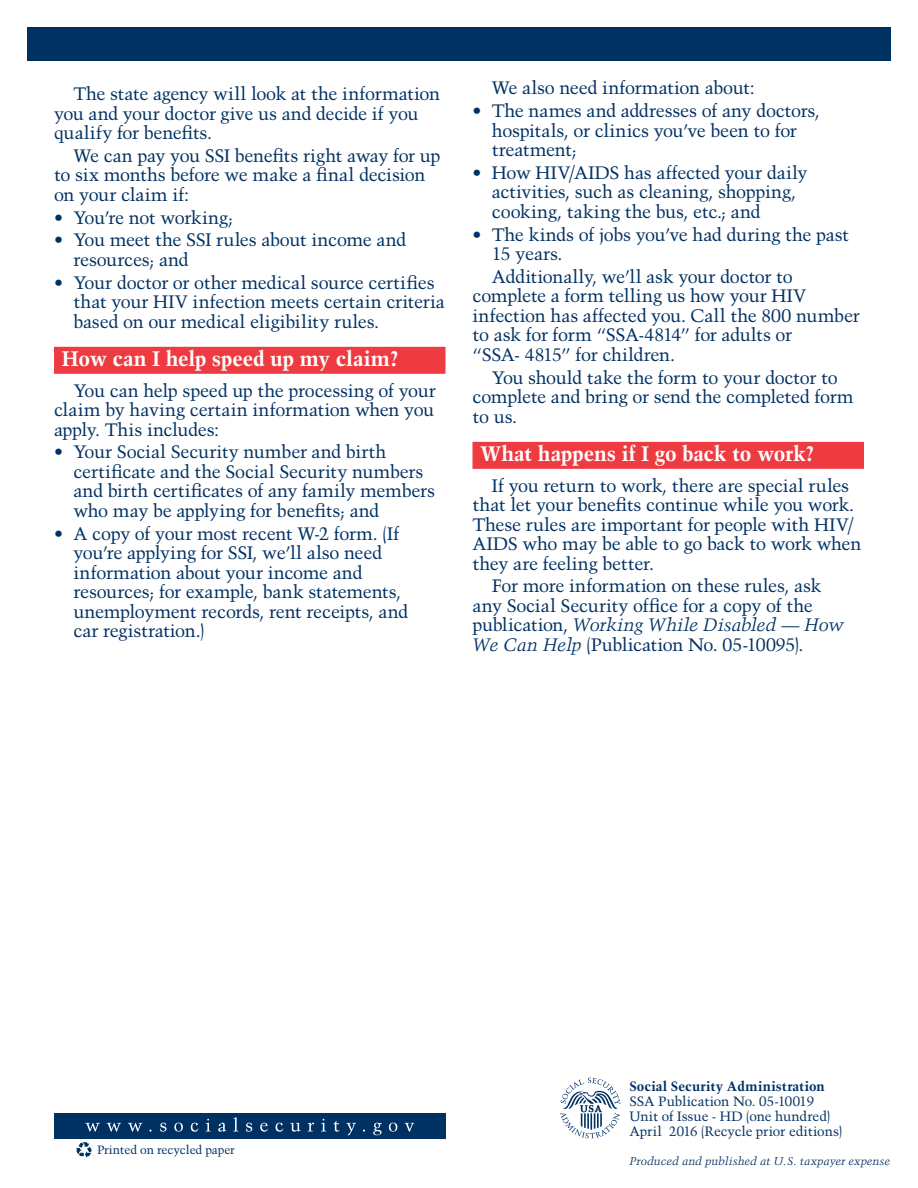
<style>
.page{position:relative;width:918px;height:1188px;background:#fff}
.page>*{position:absolute;margin:0;border:0;box-sizing:border-box;transform-origin:0 0}
.H1-1{font:700 21px "Trump Mediaeval";letter-spacing:-.01em;color:#fff}
.Paragraph{font:18px/19.5px "Trump Mediaeval";letter-spacing:-.015em;color:#003163}
.Pub_Info{font:13.5px "Trump Mediaeval";letter-spacing:-.01em;color:#003163}
.Pub_Info-2{font:700 13.5px "Trump Mediaeval";letter-spacing:.01em;color:#003163}
.t1{font:12px "Trump Mediaeval";letter-spacing:-.01em;color:#003163}
.t2{font:italic 11.25px "Trump Mediaeval";color:#003163}
.s1{font-style:italic}
</style>
<div class="page">
<div style="left:27px;top:27px;width:864px;height:34px;background:#003163"></div>
<div style="left:54px;top:1114px;width:392px;height:25px;background:#003163"></div>
<svg style="left:85px;top:1117px;width:329px;height:19px"></svg>
<div style="left:54px;top:347px;width:392px;height:27px;background:#ee3a41"></div>
<div style="left:472px;top:442px;width:392px;height:27px;background:#ee3a41"></div>
<svg style="left:560px;top:1078px;width:61px;height:60px"></svg>
<svg style="left:76px;top:1142px;width:16px;height:16px"></svg>
<p class="Paragraph" style="left:54px;top:84px;width:388px;text-indent:19px">The state agency will look at the information you and your doctor give us and decide if you qualify for benefits.</p>
<p class="Paragraph" style="left:54px;top:146px;width:388px;text-indent:19px">We can pay you SSI benefits right away for up to six months before we make a final decision on your claim if:</p>
<p class="Paragraph" style="left:54px;top:207px;width:181px">• You’re not working;</p>
<p class="Paragraph" style="left:73px;top:230px;width:334px;text-indent:-19px">• You meet the SSI rules about income and resources; and</p>
<p class="Paragraph" style="left:73px;top:272px;width:373px;text-indent:-19px">• Your doctor or other medical source certifies that your HIV infection meets certain criteria based on our medical eligibility rules.</p>
<p class="H1-1" style="left:62px;top:346px;width:339px">How can I help speed up my claim?</p>
<p class="Paragraph" style="left:54px;top:380px;width:383px;text-align:justify;text-indent:19px">You can help speed up the processing of your claim by having certain information when you apply. This includes:</p>
<p class="Paragraph" style="left:73px;top:442px;width:363px;text-indent:-19px">• Your Social Security number and birth certificate and the Social Security numbers and birth certificates of any family members who may be applying for benefits; and</p>
<p class="Paragraph" style="left:73px;top:523px;width:336px;text-indent:-19px">• A copy of your most recent W-2 form. (If you’re applying for SSI, we’ll also need information about your income and resources; for example, bank statements, unemployment records, rent receipts, and car registration.)</p>
<p class="Paragraph" style="left:492px;top:78px;width:264px">We also need information about:</p>
<p class="Paragraph" style="left:492px;top:101px;width:329px;text-indent:-19px">• The names and addresses of any doctors, hospitals, or clinics you’ve been to for treatment;</p>
<p class="Paragraph" style="left:492px;top:163px;width:317px;text-indent:-19px">• How HIV/AIDS has affected your daily activities, such as cleaning, shopping, cooking, taking the bus, etc.; and</p>
<p class="Paragraph" style="left:492px;top:224px;width:359px;text-indent:-19px">• The kinds of jobs you’ve had during the past<br>15 years.</p>
<p class="Paragraph" style="left:472px;top:267px;width:389px;text-indent:19px">Additionally, we’ll ask your doctor to complete a form telling us how your HIV infection has affected you. Call the 800 number to ask for form “SSA-4814” for adults or<br>“SSA- 4815” for children.</p>
<p class="Paragraph" style="left:472px;top:367px;width:383px;text-indent:19px">You should take the form to your doctor to complete and bring or send the completed form to us.</p>
<p class="H1-1" style="left:480px;top:441px;width:336px">What happens if I go back to work?</p>
<p class="Paragraph" style="left:472px;top:475px;width:390px;text-indent:19px">If you return to work, there are special rules that let your benefits continue while you work.<br>These rules are important for people with HIV/ AIDS who may be able to go back to work when they are feeling better.</p>
<p class="Paragraph" style="left:472px;top:576px;width:372px;text-indent:19px">For more information on these rules, ask any Social Security office for a copy of the publication, <span class="s1">Working While Disabled — How We Can Help</span> (Publication No. 05-10095).</p>
<p class="t1" style="left:97px;top:1142px;width:139px">Printed on recycled paper</p>
<p class="Pub_Info-2" style="left:629px;top:1078px;width:197px">Social Security Administration</p>
<p class="Pub_Info" style="left:629px;top:1093px;width:186px">SSA Publication No. 05-10019</p>
<p class="Pub_Info" style="left:629px;top:1108px;width:202px">Unit of Issue - HD (one hundred)</p>
<p class="Pub_Info" style="left:629px;top:1123px;width:214px">April 2016 (Recycle prior editions)</p>
<p class="t2" style="left:629px;top:1155px;width:262px">Produced and published at U.S. taxpayer expense</p>
</div>
